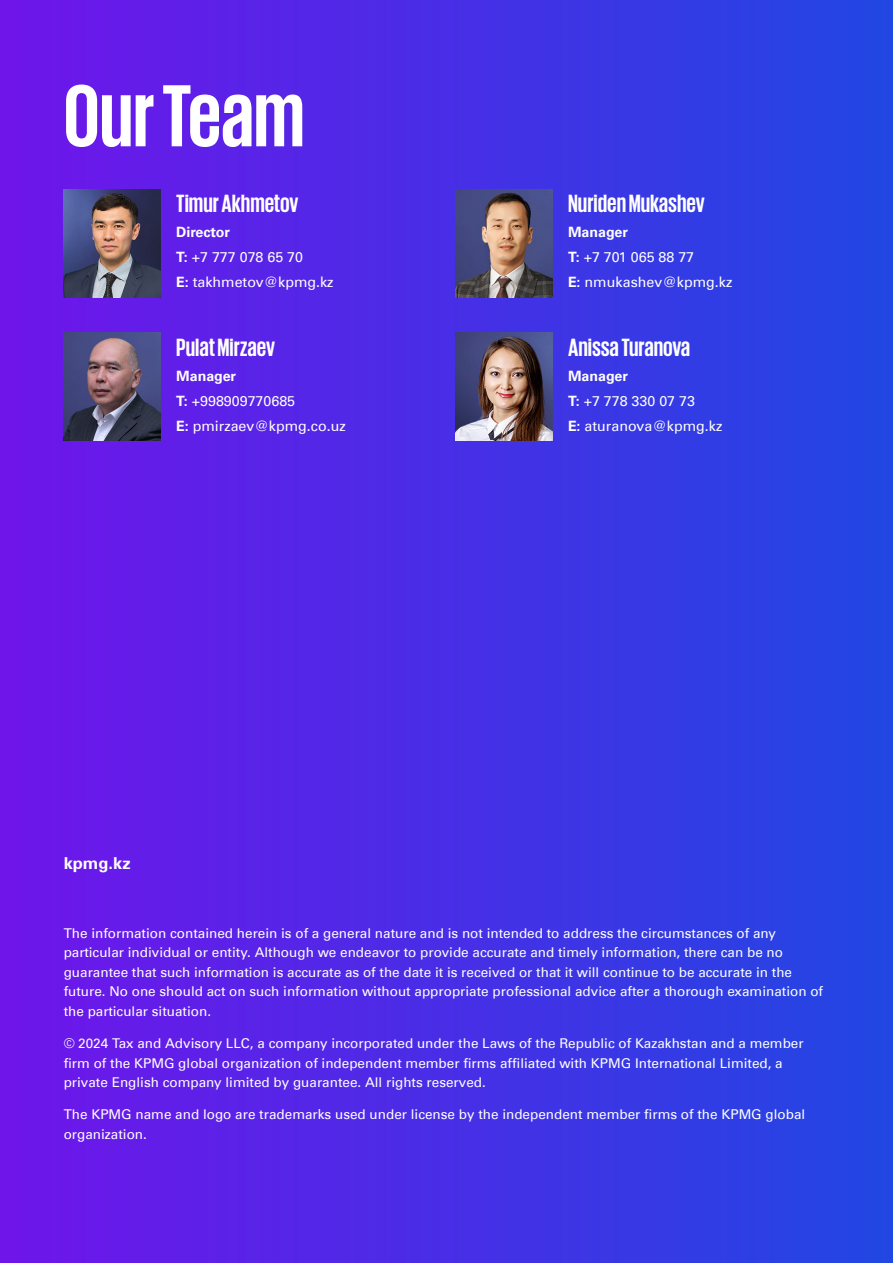
<style>
.page{position:relative;width:893px;height:1263px;background:#fff}
.page>*{position:absolute;margin:0;border:0;box-sizing:border-box;transform-origin:0 0}
.Bodycopy_9_5pt{font:700 90px "KPMG Cyrillic";color:#fff}
.Bullets{font:700 25.5px "KPMG Cyrillic";color:#fff}
.Bodycopy_9_5pt-2{font:700 16.5px "Universfor KPMG";color:#fff}
.Bullets-2{font:14.25px "Universfor KPMG";color:#fff}
.Bullets-3{font:700 14.25px "Universfor KPMG";color:#fff}
.Bullets-4{font:13.5px/19.5px "Universfor KPMG";color:#fff}
.s1{font-weight:700}
</style>
<div class="page">
<div style="left:0;top:0;width:893px;height:1263px;background:linear-gradient(to right,#7015ea,#2147e2)"></div>
<img style="left:64px;top:189px;width:96px;height:109px">
<img style="left:455px;top:189px;width:97px;height:109px">
<img style="left:455px;top:332px;width:97px;height:109px">
<img style="left:64px;top:332px;width:97px;height:109px">
<p class="Bodycopy_9_5pt" style="left:64px;top:71px;width:243px">Our Team</p>
<p class="Bullets" style="left:176px;top:191px;width:124px">Timur Akhmetov</p>
<p class="Bullets-3" style="left:176px;top:224px;width:55px">Director</p>
<p class="Bullets-2" style="left:176px;top:249px;width:128px"><span class="s1">T:</span> +7 777 078 65 70</p>
<p class="Bullets-2" style="left:176px;top:274px;width:159px"><span class="s1">E:</span> takhmetov@kpmg.kz</p>
<p class="Bullets" style="left:176px;top:334px;width:100px">Pulat Mirzaev</p>
<p class="Bullets-3" style="left:176px;top:367px;width:61px">Manager</p>
<p class="Bullets-2" style="left:176px;top:392px;width:121px"><span class="s1">T:</span> +998909770685</p>
<p class="Bullets-2" style="left:176px;top:417px;width:171px"><span class="s1">E:</span> pmirzaev@kpmg.co.uz</p>
<p class="Bodycopy_9_5pt-2" style="left:64px;top:853px;width:68px">kpmg.kz</p>
<p class="Bullets" style="left:568px;top:191px;width:138px">Nuriden Mukashev</p>
<p class="Bullets-3" style="left:568px;top:224px;width:61px">Manager</p>
<p class="Bullets-2" style="left:568px;top:249px;width:128px"><span class="s1">T:</span> +7 701 065 88 77</p>
<p class="Bullets-2" style="left:568px;top:274px;width:166px"><span class="s1">E:</span> nmukashev@kpmg.kz</p>
<p class="Bullets" style="left:568px;top:334px;width:124px">Anissa Turanova</p>
<p class="Bullets-3" style="left:568px;top:367px;width:61px">Manager</p>
<p class="Bullets-2" style="left:568px;top:392px;width:128px"><span class="s1">T:</span> +7 778 330 07 73</p>
<p class="Bullets-2" style="left:568px;top:417px;width:156px"><span class="s1">E:</span> aturanova@kpmg.kz</p>
<p class="Bullets-4" style="left:64px;top:923px;width:761px">The information contained herein is of a general nature and is not intended to address the circumstances of any particular individual or entity. Although we endeavor to provide accurate and timely information, there can be no guarantee that such information is accurate as of the date it is received or that it will continue to be accurate in the future. No one should act on such information without appropriate professional advice after a thorough examination of the particular situation.</p>
<p class="Bullets-4" style="left:64px;top:1034px;width:741px">© 2024 Tax and Advisory LLC, a company incorporated under the Laws of the Republic of Kazakhstan and a member firm of the KPMG global organization of independent member firms affiliated with KPMG International Limited, a private English company limited by guarantee. All rights reserved.</p>
<p class="Bullets-4" style="left:64px;top:1105px;width:743px">The KPMG name and logo are trademarks used under license by the independent member firms of the KPMG global organization.</p>
</div>
